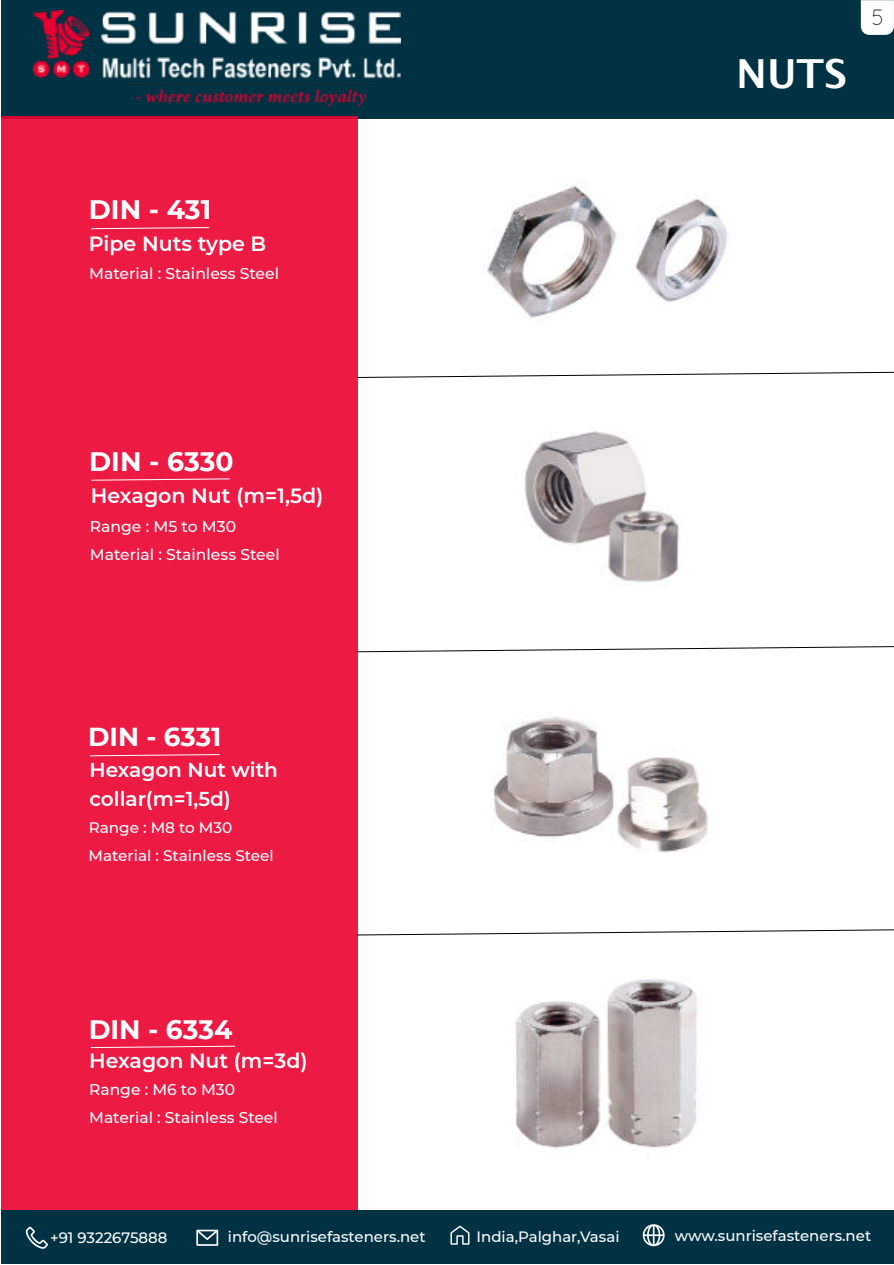
<style>
.page{position:relative;width:894px;height:1265px;background:#fff}
.page>*{position:absolute;margin:0;border:0;box-sizing:border-box;transform-origin:0 0}
.t1{font:700 40.05px "Lucida Grande";color:#fff}
.t2{font:700 26.7px "Montserrat";color:#fff}
.t3{font:700 26.55px "Montserrat";color:#fff}
.t4{font:700 25.95px "Montserrat";color:#fff}
.t5{font:300 22.2px "Quicksand";color:#2f2f2f}
.t6{font:600 20.55px "Montserrat";color:#fff}
.t7{font:600 20.1px/28.8px "Montserrat";color:#fff}
.t8{font:500 15.6px/27.5px "Montserrat";color:#fff}
.t9{font:500 15.3px/27.8px "Montserrat";color:#fff}
.t10{font:500 15px "Montserrat";color:#fff}
</style>
<div class="page">
<div style="left:1px;top:0;width:893px;height:119px;background:#003243"></div>
<img style="left:34px;top:11px;width:366px;height:96px">
<svg style="left:861px;top:0;width:33px;height:35px"></svg>
<div style="left:1px;top:1209px;width:893px;height:54px;background:#003243"></div>
<svg style="left:26px;top:1226px;width:22px;height:22px"></svg>
<svg style="left:196px;top:1229px;width:22px;height:16px"></svg>
<svg style="left:450px;top:1225px;width:19px;height:19px"></svg>
<svg style="left:643px;top:1224px;width:22px;height:22px"></svg>
<div style="left:1px;top:116px;width:356px;height:1093px;background:#ed1a44"></div>
<img style="left:515px;top:979px;width:182px;height:170px">
<svg style="left:90px;top:1045px;width:145px;height:3px"></svg>
<img style="left:493px;top:717px;width:215px;height:136px">
<svg style="left:90px;top:754px;width:130px;height:2px"></svg>
<img style="left:524px;top:431px;width:155px;height:151px">
<svg style="left:91px;top:478px;width:139px;height:3px"></svg>
<img style="left:487px;top:182px;width:241px;height:136px">
<svg style="left:91px;top:227px;width:119px;height:2px"></svg>
<svg style="left:357px;top:929px;width:537px;height:6px"></svg>
<svg style="left:357px;top:646px;width:537px;height:6px"></svg>
<svg style="left:357px;top:371px;width:537px;height:7px"></svg>
<h2 class="t2" style="left:89px;top:193px;width:124px">DIN - 431</h2>
<h3 class="t6" style="left:89px;top:231px;width:179px">Pipe Nuts type B</h3>
<p class="t8" style="left:89px;top:260px;width:191px">Material : Stainless Steel</p>
<h2 class="t2" style="left:89px;top:445px;width:146px">DIN - 6330</h2>
<h3 class="t6" style="left:91px;top:483px;width:234px">Hexagon Nut (m=1,5d)</h3>
<p class="t8" style="left:90px;top:511px;width:191px;line-height:28.7px">Range : M5 to M30<br>Material : Stainless Steel</p>
<h3 class="t4" style="left:88px;top:721px;width:135px">DIN - 6331</h3>
<p class="t7" style="left:89px;top:755px;width:190px">Hexagon Nut with collar(m=1,5d)</p>
<p class="t9" style="left:89px;top:814px;width:187px">Range : M8 to M30<br>Material : Stainless Steel</p>
<h3 class="t3" style="left:89px;top:1013px;width:145px">DIN - 6334</h3>
<h3 class="t6" style="left:89px;top:1047px;width:220px">Hexagon Nut (m=3d)</h3>
<p class="t8" style="left:89px;top:1076px;width:190px">Range : M6 to M30<br>Material : Stainless Steel</p>
<h1 class="t1" style="left:736px;top:57px;width:112px">NUTS</h1>
<h3 class="t5" style="left:872px;top:3px;width:13px">5</h3>
<p class="t10" style="left:50px;top:1228px;width:119px">+91 9322675888</p>
<p class="t10" style="left:228px;top:1227px;width:199px">info@sunrisefasteners.net</p>
<p class="t10" style="left:477px;top:1227px;width:144px">India,Palghar,Vasai</p>
<p class="t10" style="left:675px;top:1226px;width:198px">www.sunrisefasteners.net</p>
</div>
